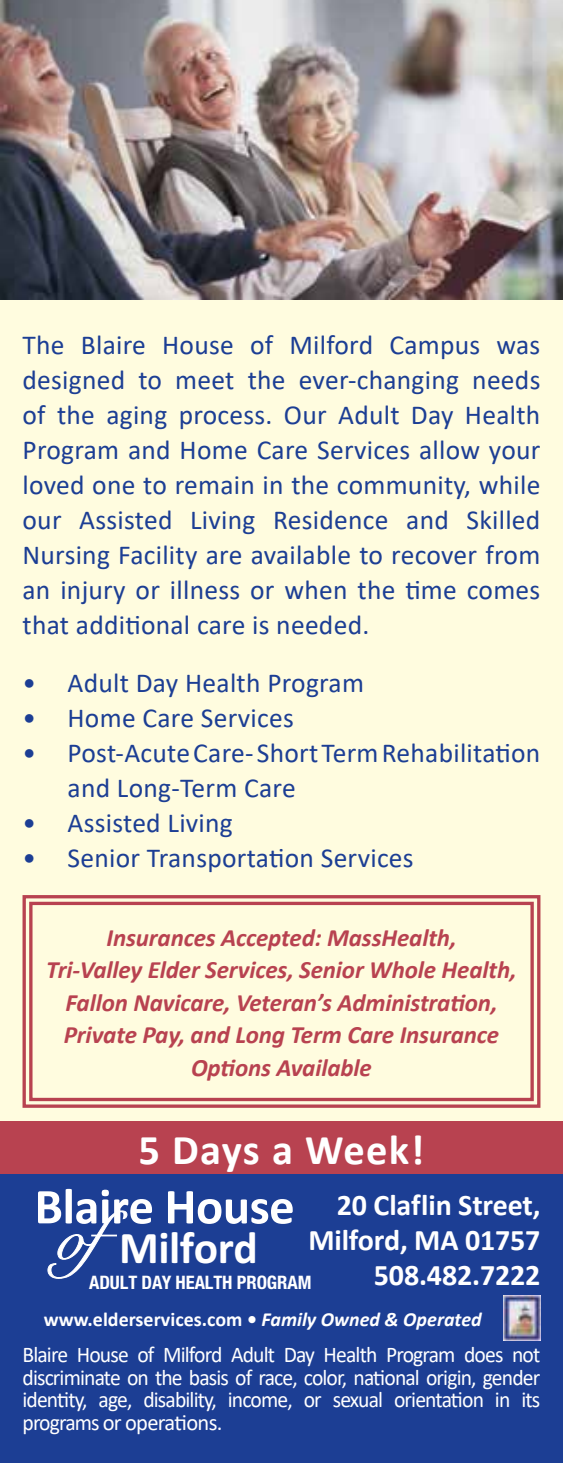
<style>
.page{position:relative;width:563px;height:1463px;background:#fff}
.page>*{position:absolute;margin:0;border:0;box-sizing:border-box;transform-origin:0 0}
.t1{font:68.75px "Snell Roundhand";color:#fff}
.t2{font:700 50.75px "Calibri";letter-spacing:-.01em;color:#fff}
.t3{font:700 45.5px "Calibri";letter-spacing:-.01em;color:#fff}
.t4{font:700 42.5px "Calibri";letter-spacing:.025em;color:#fff}
.t5{font:700 30px/35px "Calibri";letter-spacing:-.005em;color:#fff;text-align:right}
.t6{font:27.5px/35px "Calibri";letter-spacing:.01em;color:#1c3e94;text-align:justify}
.t7{font:italic 700 25px/32.5px "Calibri";letter-spacing:-.005em;color:#b84250;text-align:center}
.t8{font:22.5px/22.5px "Calibri";letter-spacing:-.04em;color:#fff;text-align:justify;scale:.96 1}
.t9{font:700 20px "Calibri";color:#fff}
.t10{font:700 condensed 18.5px "Helvetica Neue";letter-spacing:-.005em;color:#fff}
.s1{font-style:italic}
</style>
<div class="page">
<div style="left:0;top:0;width:562px;height:1462px;background:#fffcdf"></div>
<img style="left:0;top:0;width:562px;height:299px">
<div style="left:0;top:1129px;width:562px;height:333px;background:#1c3e94"></div>
<img style="left:503px;top:1295px;width:37px;height:45px">
<svg style="left:22px;top:895px;width:519px;height:213px"></svg>
<div style="left:29px;top:901px;width:504px;height:200px;border:3px solid #b84250"></div>
<div style="left:0;top:1121px;width:562px;height:52px;background:#b84250"></div>
<p class="t6" style="left:22px;top:327px;width:519px">The Blaire House of Milford Campus was designed to meet the ever-changing needs of the aging process. Our Adult Day Health Program and Home Care Services allow your loved one to remain in the community, while our Assisted Living Residence and Skilled Nursing Facility are available to recover from an injury or illness or when the time comes that additional care is needed.</p>
<p class="t6" style="left:22px;top:664px;width:343px">• Adult Day Health Program</p>
<p class="t6" style="left:22px;top:699px;width:273px">• Home Care Services</p>
<p class="t6" style="left:67px;top:734px;width:474px;text-indent:-45px">• Post-Acute Care- Short Term Rehabilitation and Long-Term Care</p>
<p class="t6" style="left:22px;top:804px;width:212px">• Assisted Living</p>
<p class="t6" style="left:22px;top:839px;width:392px">• Senior Transportation Services</p>
<p class="t7" style="left:46px;top:920px;width:471px">Insurances Accepted: MassHealth,<br>Tri-Valley Elder Services, Senior Whole Health, Fallon Navicare, Veteran’s Administration, Private Pay, and Long Term Care Insurance Options Available</p>
<h3 class="t4" style="left:138px;top:1119px;width:287px">5 Days a Week!</h3>
<h2 class="t2" style="left:34px;top:1174px;width:261px">Blaire House</h2>
<h3 class="t3" style="left:119px;top:1219px;width:140px">Milford</h3>
<p class="t10" style="left:89px;top:1266px;width:224px">ADULT DAY HEALTH PROGRAM</p>
<p class="t5" style="left:308px;top:1186px;width:233px">20 Claflin Street,<br>Milford, MA 01757<br>508.482.7222</p>
<h1 class="t1" style="left:57px;top:1197px;width:110px">of</h1>
<p class="t9" style="left:44px;top:1304px;width:439px">www.elderservices.com • <span class="s1">Family Owned &amp; Operated</span></p>
<p class="t8" style="left:22px;top:1343px;width:540px">Blaire House of Milford Adult Day Health Program does not discriminate on the basis of race, color, national origin, gender identity, age, disability, income, or sexual orientation in its programs or operations.</p>
</div>
